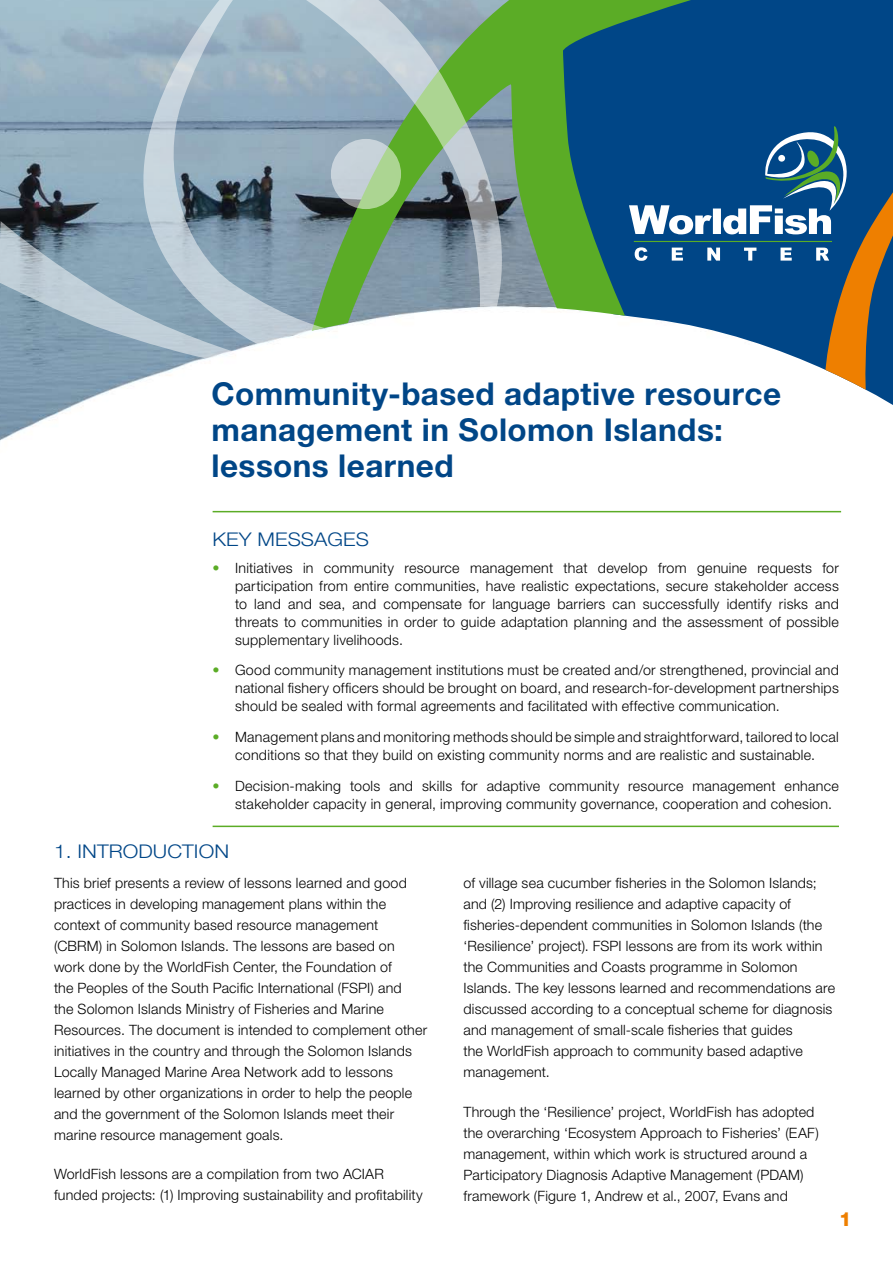
<style>
.page{position:relative;width:893px;height:1263px;background:#fff}
.page>*{position:absolute;margin:0;border:0;box-sizing:border-box;transform-origin:0 0}
.t1{font:700 31.5px/36px "Helvetica Neue";letter-spacing:.015em;color:#004687}
.t2{font:300 18.9px "Helvetica Neue";letter-spacing:.005em;color:#004687;scale:1.11 1}
.t3{font:300 14.25px/21px "Helvetica Neue";letter-spacing:.015em;color:#000}
.t4{font:300 14.25px "Helvetica Neue";color:#5bac26}
</style>
<div class="page">
<img style="left:0;top:0;width:189px;height:441px">
<div style="left:704px;top:0;width:189px;height:405px;background:#004687"></div>
<svg style="left:503px;top:0;width:201px;height:317px;background:#387d61"></svg>
<svg style="left:123px;top:0;width:380px;height:348px;background:#92aba9"></svg>
<svg style="left:331px;top:139px;width:70px;height:70px;background:#bad0bc"></svg>
<svg style="left:0;top:221px;width:245px;height:142px;background:#96acbb"></svg>
<svg style="left:629px;top:125px;width:264px;height:275px"></svg>
<hr style="left:213px;top:511px;width:628px;height:1px;background:#5bac26">
<hr style="left:213px;top:826px;width:626px;height:1px;background:#5bac26">
<h1 class="t1" style="left:212px;top:375px;width:571px">Community-based adaptive resource management in Solomon Islands: lessons learned</h1>
<h2 class="t2" style="left:213px;top:528px;width:142px">Key Messages</h2>
<p class="t3" style="left:235px;top:558px;width:605px;line-height:18px;text-align:justify">Initiatives in community resource management that develop from genuine requests for participation from entire communities, have realistic expectations, secure stakeholder access to land and sea, and compensate for language barriers can successfully identify risks and threats to communities in order to guide adaptation planning and the assessment of possible supplementary livelihoods.</p>
<p class="t3" style="left:235px;top:661px;width:605px;line-height:18px;text-align:justify">Good community management institutions must be created and/or strengthened, provincial and national fishery officers should be brought on board, and research-for-development partnerships should be sealed with formal agreements and facilitated with effective communication.</p>
<p class="t3" style="left:235px;top:728px;width:605px;line-height:18px">Management plans and monitoring methods should be simple and straightforward, tailored to local conditions so that they build on existing community norms and are realistic and sustainable.</p>
<p class="t3" style="left:235px;top:776px;width:605px;line-height:18px">Decision-making tools and skills for adaptive community resource management enhance stakeholder capacity in general, improving community governance, cooperation and cohesion.</p>
<p class="t4" style="left:213px;top:559px;width:9px">•</p>
<p class="t4" style="left:213px;top:661px;width:9px">•</p>
<p class="t4" style="left:213px;top:728px;width:9px">•</p>
<p class="t4" style="left:213px;top:777px;width:9px">•</p>
<h2 class="t2" style="left:54px;top:840px;width:159px">1. Introduction</h2>
<p class="t3" style="left:54px;top:872px;width:375px">This brief presents a review of lessons learned and good practices in developing management plans within the context of community based resource management (CBRM) in Solomon Islands. The lessons are based on work done by the WorldFish Center, the Foundation of<br>the Peoples of the South Pacific International (FSPI) and<br>the Solomon Islands Ministry of Fisheries and Marine Resources. The document is intended to complement other initiatives in the country and through the Solomon Islands Locally Managed Marine Area Network add to lessons learned by other organizations in order to help the people and the government of the Solomon Islands meet their marine resource management goals.</p>
<p class="t3" style="left:54px;top:1163px;width:370px">WorldFish lessons are a compilation from two ACIAR<br>funded projects: (1) Improving sustainability and profitability</p>
<p class="t3" style="left:463px;top:872px;width:373px">of village sea cucumber fisheries in the Solomon Islands; and (2) Improving resilience and adaptive capacity of fisheries-dependent communities in Solomon Islands (the ‘Resilience’ project). FSPI lessons are from its work within the Communities and Coasts programme in Solomon Islands. The key lessons learned and recommendations are discussed according to a conceptual scheme for diagnosis and management of small-scale fisheries that guides<br>the WorldFish approach to community based adaptive management.</p>
<p class="t3" style="left:463px;top:1101px;width:357px">Through the ‘Resilience’ project, WorldFish has adopted the overarching ‘Ecosystem Approach to Fisheries’ (EAF) management, within which work is structured around a Participatory Diagnosis Adaptive Management (PDAM) framework (Figure 1, Andrew et al., 2007, Evans and</p>
</div>
